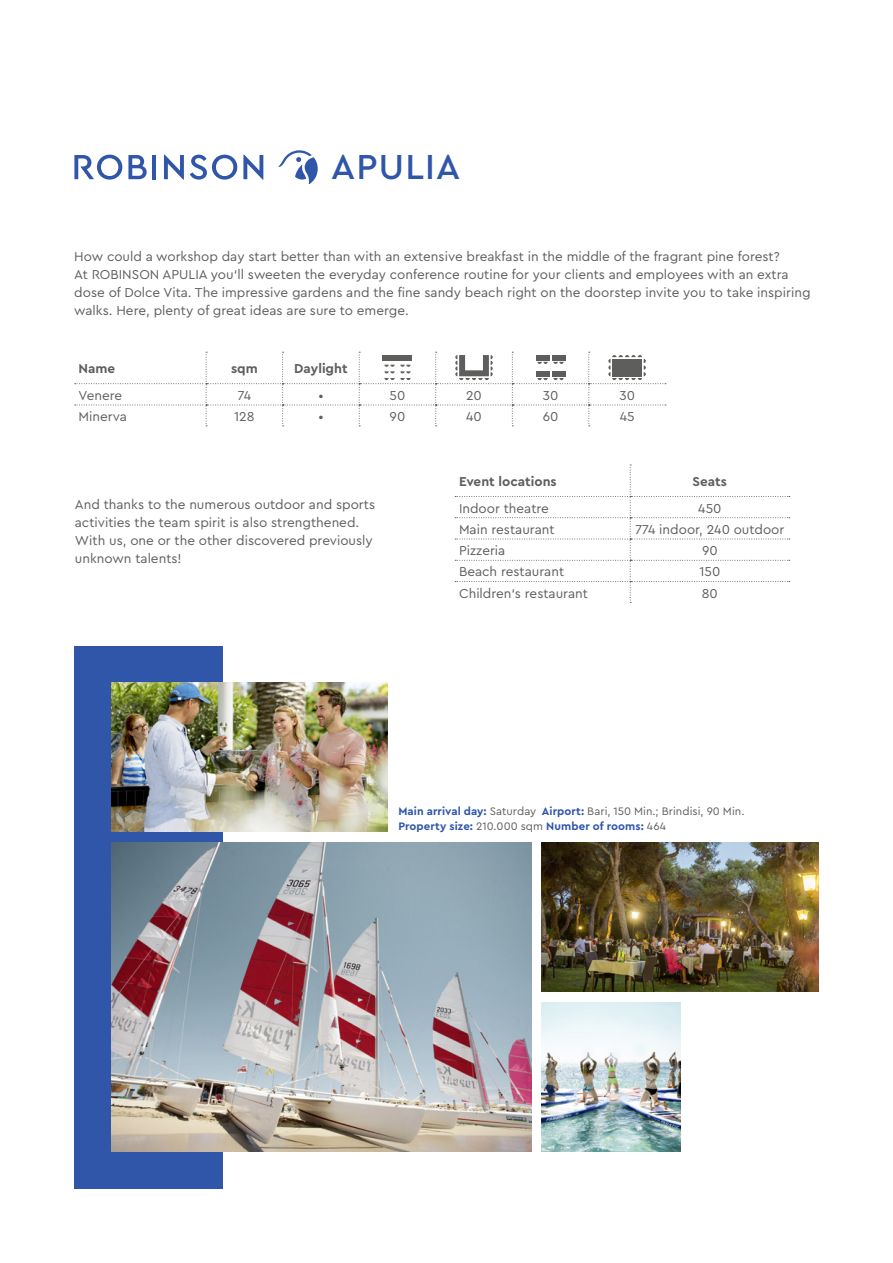
<style>
.page{position:relative;width:893px;height:1263px;background:#fff}
.page>*{position:absolute;margin:0;border:0;box-sizing:border-box;transform-origin:0 0}
.t1{font:500 36.45px "Cera ROB";letter-spacing:.03em;color:#2f56a8}
.t2{font:13.5px/18px "Cera ROB";color:#5e5e5d}
.t3{font:700 13.5px "Cera ROB";color:#5e5e5d}
.t4{font:700 11.4px/15px "Cera ROB";letter-spacing:.01em;color:#2f56a8}
.s1{font-weight:400;color:#5e5e5d}
</style>
<div class="page">
<div style="left:74px;top:646px;width:149px;height:543px;background:#2f56a8"></div>
<img style="left:111px;top:683px;width:277px;height:149px">
<img style="left:111px;top:842px;width:420px;height:310px">
<img style="left:542px;top:842px;width:276px;height:149px">
<img style="left:542px;top:1003px;width:138px;height:149px">
<svg style="left:278px;top:150px;width:40px;height:34px"></svg>
<svg style="left:128px;top:155px;width:19px;height:24px"></svg>
<hr style="left:153px;top:155px;width:3px;height:24px;background:#2f56a8">
<svg style="left:190px;top:155px;width:47px;height:25px"></svg>
<svg style="left:74px;top:155px;width:48px;height:25px"></svg>
<svg style="left:164px;top:155px;width:20px;height:25px"></svg>
<svg style="left:243px;top:155px;width:20px;height:25px"></svg>
<svg style="left:75px;top:352px;width:591px;height:74px"></svg>
<svg style="left:455px;top:465px;width:335px;height:138px"></svg>
<h1 class="t1" style="left:331px;top:143px;width:130px">APULIA</h1>
<p class="t2" style="left:74px;top:247px;width:738px">How could a workshop day start better than with an extensive breakfast in the middle of the fragrant pine forest?<br>At ROBINSON APULIA you‘ll sweeten the everyday conference routine for your clients and employees with an extra dose of Dolce Vita. The impressive gardens and the fine sandy beach right on the doorstep invite you to take inspiring walks. Here, plenty of great ideas are sure to emerge.</p>
<p class="t3" style="left:79px;top:359px;width:38px">Name</p>
<p class="t3" style="left:231px;top:359px;width:28px">sqm</p>
<p class="t3" style="left:294px;top:359px;width:55px">Daylight</p>
<p class="t2" style="left:79px;top:386px;width:45px">Venere</p>
<p class="t2" style="left:238px;top:386px;width:15px">74</p>
<p class="t2" style="left:318px;top:386px;width:7px">•</p>
<p class="t2" style="left:390px;top:386px;width:17px">50</p>
<p class="t2" style="left:466px;top:386px;width:17px">20</p>
<p class="t2" style="left:543px;top:386px;width:17px">30</p>
<p class="t2" style="left:619px;top:386px;width:17px">30</p>
<p class="t2" style="left:79px;top:407px;width:50px">Minerva</p>
<p class="t2" style="left:234px;top:407px;width:22px">128</p>
<p class="t2" style="left:318px;top:407px;width:7px">•</p>
<p class="t2" style="left:390px;top:407px;width:17px">90</p>
<p class="t2" style="left:466px;top:407px;width:17px">40</p>
<p class="t2" style="left:543px;top:407px;width:17px">60</p>
<p class="t2" style="left:620px;top:407px;width:16px">45</p>
<p class="t2" style="left:75px;top:495px;width:302px">And thanks to the numerous outdoor and sports activities the team spirit is also strengthened.<br>With us, one or the other discovered previously unknown talents!</p>
<p class="t3" style="left:459px;top:472px;width:99px">Event locations</p>
<p class="t3" style="left:692px;top:472px;width:36px">Seats</p>
<p class="t2" style="left:459px;top:498px;width:91px">Indoor theatre</p>
<p class="t2" style="left:698px;top:498px;width:25px">450</p>
<p class="t2" style="left:459px;top:520px;width:97px">Main restaurant</p>
<p class="t2" style="left:635px;top:520px;width:151px">774 indoor, 240 outdoor</p>
<p class="t2" style="left:459px;top:541px;width:48px">Pizzeria</p>
<p class="t2" style="left:702px;top:541px;width:17px">90</p>
<p class="t2" style="left:459px;top:562px;width:107px">Beach restaurant</p>
<p class="t2" style="left:699px;top:562px;width:22px">150</p>
<p class="t2" style="left:459px;top:584px;width:130px">Children‘s restaurant</p>
<p class="t2" style="left:702px;top:584px;width:18px">80</p>
<p class="t4" style="left:398px;top:803px;width:348px">Main arrival day: <span class="s1">Saturday</span> Airport: <span class="s1">Bari, 150 Min.; Brindisi, 90 Min.<br></span>Property size: <span class="s1">210.000 sqm</span> Number of rooms: <span class="s1">464</span></p>
</div>
